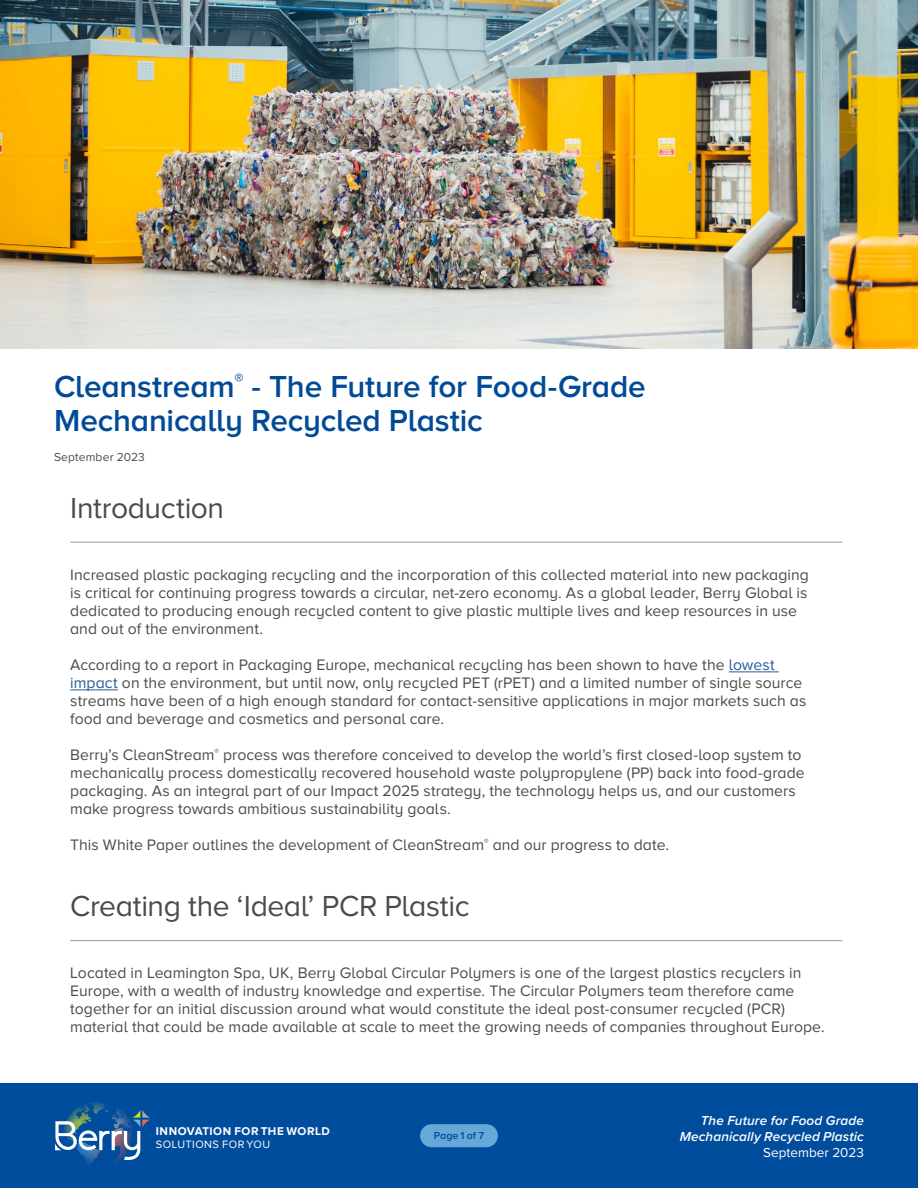
<style>
.page{position:relative;width:918px;height:1188px;background:#fff}
.page>*{position:absolute;margin:0;border:0;box-sizing:border-box;transform-origin:0 0}
.t1{font:600 31.5px/34.5px "Proxima Nova A";letter-spacing:-.005em;color:#004a98}
.t2{font:30px "Proxima Nova A";letter-spacing:-.015em;color:#4b4b4d}
.t3{font:15.75px/18px "Proxima Nova A";letter-spacing:.005em;color:#4b4b4d}
.t4{font:italic 600 13.5px/16.2px "Proxima Nova";letter-spacing:.01em;color:#fff;text-align:right}
.t5{font:13.5px "Proxima Nova A";color:#fff}
.t6{font:12px "Proxima Nova A";letter-spacing:.015em;color:#4b4b4d}
.t7{font:700 11.7px "Proxima Nova A";letter-spacing:.045em;color:#fff}
.t8{font:11.1px "Proxima Nova A";letter-spacing:.04em;color:#fff}
.t9{font:600 10.5px "Proxima Nova A";letter-spacing:-.005em;color:#004c9d}
.s1{color:#275b9b}
</style>
<div class="page">
<div style="left:0;top:1083px;width:918px;height:105px;background:#004c9d"></div>
<div style="left:420px;top:1124px;width:78px;height:23px;background:#66a8d8;border-radius:12px"></div>
<svg style="left:55px;top:1102px;width:95px;height:58px"></svg>
<img style="left:0;top:0;width:918px;height:348px">
<hr style="left:70px;top:542px;width:772px;height:1px;background:#9c9897">
<hr style="left:729px;top:672px;width:50px;height:1px;background:#275b9b">
<hr style="left:70px;top:690px;width:48px;height:1px;background:#275b9b">
<hr style="left:70px;top:940px;width:772px;height:1px;background:#9c9897">
<h1 class="t1" style="left:54px;top:368px;width:593px">Cleanstream<sup>®</sup> - The Future for Food-Grade<br>Mechanically Recycled Plastic</h1>
<p class="t6" style="left:54px;top:451px;width:92px">September 2023</p>
<h2 class="t2" style="left:70px;top:491px;width:155px">Introduction</h2>
<p class="t3" style="left:70px;top:565px;width:740px">Increased plastic packaging recycling and the incorporation of this collected material into new packaging is critical for continuing progress towards a circular, net-zero economy. As a global leader, Berry Global is dedicated to producing enough recycled content to give plastic multiple lives and keep resources in use and out of the environment.</p>
<p class="t3" style="left:70px;top:656px;width:738px">According to a report in Packaging Europe, mechanical recycling has been shown to have the <span class="s1">lowest impact</span> on the environment, but until now, only recycled PET (rPET) and a limited number of single source streams have been of a high enough standard for contact-sensitive applications in major markets such as food and beverage and cosmetics and personal care.</p>
<p class="t3" style="left:70px;top:745px;width:736px">Berry’s CleanStream<sup>®</sup> process was therefore conceived to develop the world’s first closed-loop system to mechanically process domestically recovered household waste polypropylene (PP) back into food-grade packaging. As an integral part of our Impact 2025 strategy, the technology helps us, and our customers make progress towards ambitious sustainability goals.</p>
<p class="t3" style="left:70px;top:836px;width:600px">This White Paper outlines the development of CleanStream<sup>®</sup> and our progress to date.</p>
<h2 class="t2" style="left:70px;top:889px;width:401px">Creating the ‘Ideal’ PCR Plastic</h2>
<p class="t3" style="left:70px;top:964px;width:756px">Located in Leamington Spa, UK, Berry Global Circular Polymers is one of the largest plastics recyclers in Europe, with a wealth of industry knowledge and expertise. The Circular Polymers team therefore came together for an initial discussion around what would constitute the ideal post-consumer recycled (PCR) material that could be made available at scale to meet the growing needs of companies throughout Europe.</p>
<p class="t7" style="left:156px;top:1125px;width:175px">INNOVATION FOR THE WORLD</p>
<p class="t8" style="left:156px;top:1139px;width:116px">SOLUTIONS FOR YOU</p>
<p class="t9" style="left:434px;top:1130px;width:52px">Page 1 of 7</p>
<p class="t4" style="left:680px;top:1112px;width:186px">The Future for Food Grade<br>Mechanically Recycled Plastic</p>
<p class="t5" style="left:763px;top:1145px;width:102px">September 2023</p>
</div>
